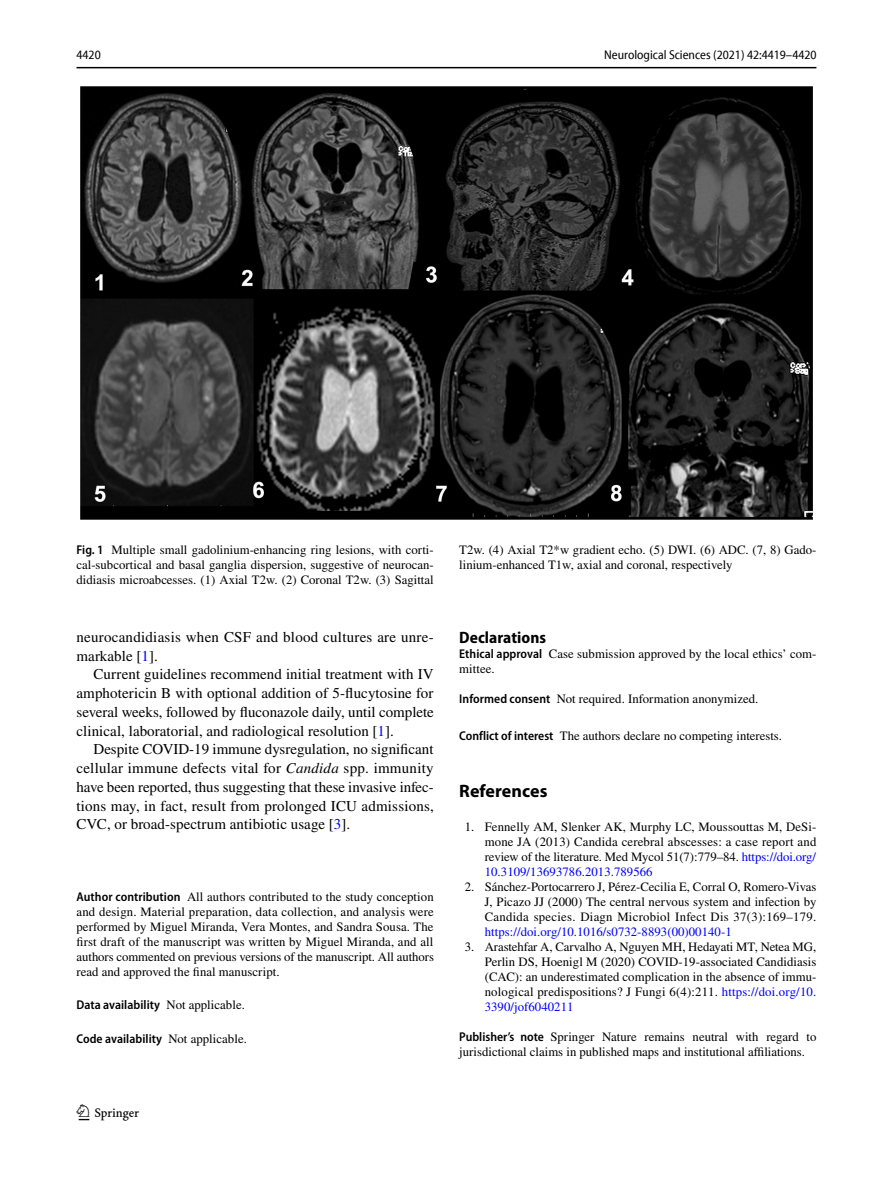
<style>
.page{position:relative;width:893px;height:1187px;background:#fff}
.page>*{position:absolute;margin:0;border:0;box-sizing:border-box;transform-origin:0 0}
.t1{font:22.5px "Springnew Regular 2";color:#000}
.t2{font:700 18px "Myriad Pro";letter-spacing:.005em;color:#000}
.t3{font:700 semi-condensed 16.5px "Myriad Pro";letter-spacing:.005em;color:#000}
.t4{font:15px/18.8px "STIX";letter-spacing:.005em;color:#000;text-align:justify}
.t5{font:12.75px/15px "STIX";color:#000;text-align:justify}
.t6{font:600 semi-condensed 12.75px "Myriad Pro";letter-spacing:.005em;color:#000}
.t7{font:12.75px "STIX";letter-spacing:.005em;color:#00f}
.t8{font:semi-condensed 12.75px "Myriad Pro Unic";color:#000}
.s1{font-family:"Myriad Pro";font-weight:600;font-stretch:semi-condensed}
.s2{color:#00f}
.s3{font-style:italic}
.s4{font-family:"STIX";font-weight:400;font-stretch:normal}
</style>
<div class="page">
<hr style="left:77px;top:67px;width:739px;height:1px;background:#000">
<img style="left:81px;top:87px;width:731px;height:432px">
<p class="t8" style="left:77px;top:50px;width:26px">4420</p>
<p class="t8" style="left:604px;top:50px;width:214px">Neurological Sciences (2021) 42:4419–4420</p>
<p class="t5" style="left:77px;top:543px;width:359px"><span class="s1">Fig. 1</span> Multiple small gadolinium-enhancing ring lesions, with corti&shy;cal-subcortical and basal ganglia dispersion, suggestive of neurocan&shy;didiasis microabcesses. (1) Axial T2w. (2) Coronal T2w. (3) Sagittal</p>
<p class="t5" style="left:459px;top:543px;width:359px">T2w. (4) Axial T2*w gradient echo. (5) DWI. (6) ADC. (7, 8) Gado&shy;linium-enhanced T1w, axial and coronal, respectively</p>
<p class="t4" style="left:77px;top:628px;width:359px">neurocandidiasis when CSF and blood cultures are unre&shy;markable [<span class="s2">1</span>].</p>
<p class="t4" style="left:77px;top:666px;width:359px;text-indent:17px">Current guidelines recommend initial treatment with IV amphotericin B with optional addition of 5-flucytosine for several weeks, followed by fluconazole daily, until complete clinical, laboratorial, and radiological resolution [<span class="s2">1</span>].</p>
<p class="t4" style="left:77px;top:741px;width:359px;text-indent:17px">Despite COVID-19 immune dysregulation, no significant cellular immune defects vital for <span class="s3">Candida</span> spp. immunity have been reported, thus suggesting that these invasive infec&shy;tions may, in fact, result from prolonged ICU admissions, CVC, or broad-spectrum antibiotic usage [<span class="s2">3</span>].</p>
<p class="t5" style="left:77px;top:889px;width:359px"><span class="s1">Author contribution</span> All authors contributed to the study conception and design. Material preparation, data collection, and analysis were performed by Miguel Miranda, Vera Montes, and Sandra Sousa. The first draft of the manuscript was written by Miguel Miranda, and all authors commented on previous versions of the manuscript. All authors read and approved the final manuscript.</p>
<p class="t6" style="left:77px;top:998px;width:170px">Data availability <span class="s4">Not applicable.</span></p>
<p class="t6" style="left:77px;top:1031px;width:172px">Code availability <span class="s4">Not applicable.</span></p>
<h1 class="t1" style="left:79px;top:1104px;width:62px">1 3</h1>
<p class="t3" style="left:459px;top:628px;width:88px">Declarations</p>
<p class="t5" style="left:459px;top:647px;width:359px"><span class="s1">Ethical approval</span> Case submission approved by the local ethics’ com&shy;mittee.</p>
<p class="t5" style="left:459px;top:692px;width:301px"><span class="s1">Informed consent</span> Not required. Information anonymized.</p>
<p class="t5" style="left:459px;top:729px;width:324px"><span class="s1">Conflict of interest</span> The authors declare no competing interests.</p>
<h2 class="t2" style="left:459px;top:778px;width:90px">References</h2>
<p class="t5" style="left:485px;top:819px;width:333px;text-indent:-20px">1. Fennelly AM, Slenker AK, Murphy LC, Moussouttas M, DeSi&shy;mone JA (2013) Candida cerebral abscesses: a case report and review of the literature. Med Mycol 51(7):779–84. <span class="s2">https://doi.org/ 10.3109/13693786.2013.789566</span></p>
<p class="t5" style="left:485px;top:879px;width:333px;text-indent:-20px">2. Sánchez-Portocarrero J, Pérez-Cecilia E, Corral O, Romero-Vivas J, Picazo JJ (2000) The central nervous system and infection by Candida species. Diagn Microbiol Infect Dis 37(3):169–179.</p>
<p class="t7" style="left:485px;top:922px;width:248px">https://doi.org/10.1016/s0732-8893(00)00140-1</p>
<p class="t5" style="left:485px;top:939px;width:333px;text-indent:-20px">3. Arastehfar A, Carvalho A, Nguyen MH, Hedayati MT, Netea MG, Perlin DS, Hoenigl M (2020) COVID-19-associated Candidiasis (CAC): an underestimated complication in the absence of immu&shy;nological predispositions? J Fungi 6(4):211. <span class="s2">https://doi.org/10.<br>3390/jof6040211</span></p>
<p class="t5" style="left:459px;top:1030px;width:359px"><span class="s1">Publisher’s note</span> Springer Nature remains neutral with regard to jurisdictional claims in published maps and institutional affiliations.</p>
</div>
